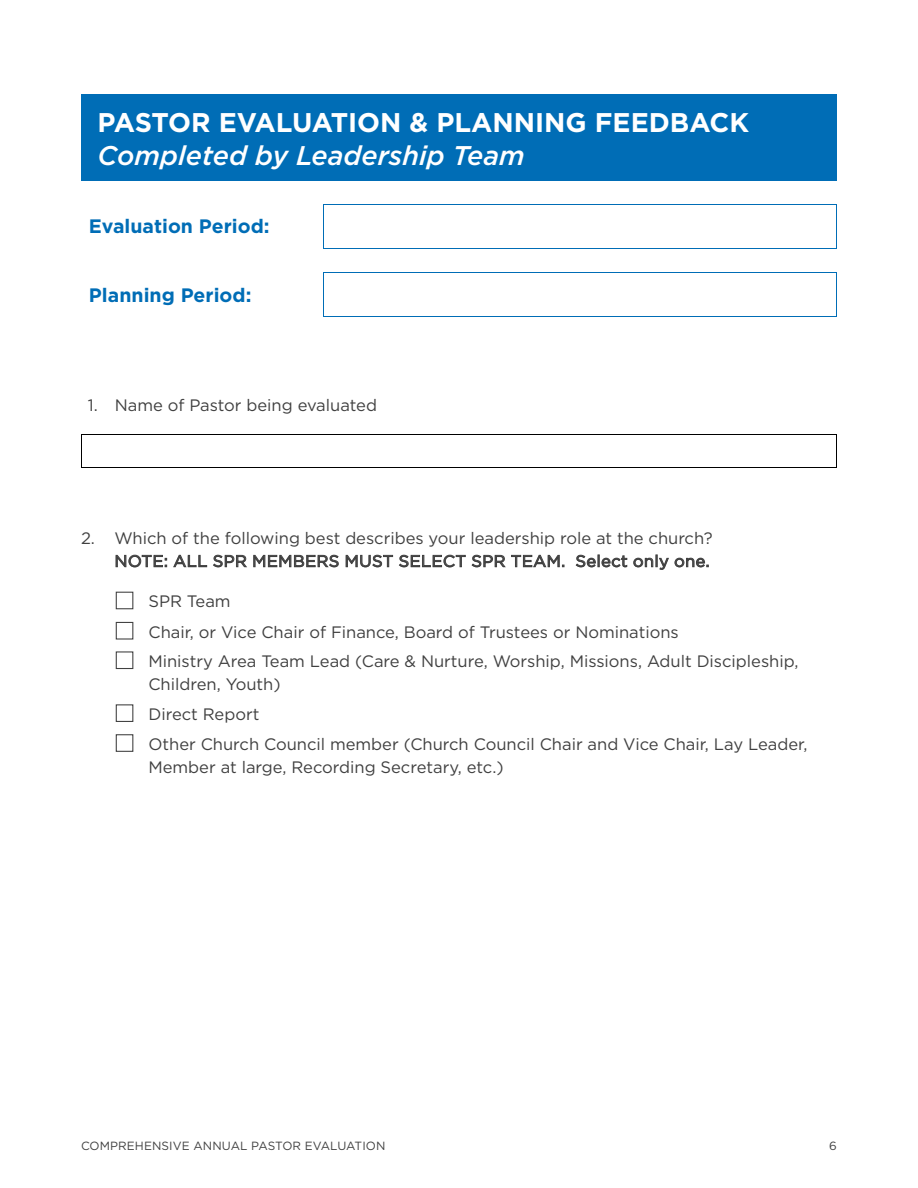
<style>
.page{position:relative;width:918px;height:1188px;background:#fff}
.page>*{position:absolute;margin:0;border:0;box-sizing:border-box;transform-origin:0 0}
.t1{font:700 27px "Gotham";color:#fff}
.t2{font:italic 500 27px "Gotham";color:#fff}
.t3{font:700 19.5px "Gotham";color:#006db6}
.t4{font:16.5px/29.8px "Gotham";color:#404040}
.t5{font:16.2px "Gotham";letter-spacing:.02em;color:#404040}
.t6{font:11.85px "Gotham";letter-spacing:.005em;color:#404040}
</style>
<div class="page">
<hr style="left:324px;top:204px;width:512px;height:1px;background:#006db6">
<hr style="left:323px;top:204px;width:1px;height:44px;background:#006db6">
<hr style="left:836px;top:204px;width:1px;height:44px;background:#006db6">
<hr style="left:325px;top:248px;width:511px;height:1px;background:#006db6">
<hr style="left:325px;top:272px;width:511px;height:1px;background:#006db6">
<hr style="left:323px;top:273px;width:1px;height:43px;background:#006db6">
<hr style="left:324px;top:316px;width:512px;height:1px;background:#006db6">
<hr style="left:836px;top:273px;width:1px;height:43px;background:#006db6">
<hr style="left:82px;top:434px;width:754px;height:1px;background:#000">
<hr style="left:81px;top:435px;width:1px;height:32px;background:#000">
<hr style="left:82px;top:467px;width:754px;height:1px;background:#000">
<hr style="left:836px;top:435px;width:1px;height:32px;background:#000">
<div style="left:116px;top:592px;width:17px;height:17px;border:1px solid #404040"></div>
<div style="left:116px;top:622px;width:17px;height:18px;border:1px solid #404040"></div>
<div style="left:116px;top:651px;width:17px;height:18px;border:1px solid #404040"></div>
<div style="left:116px;top:704px;width:17px;height:18px;border:1px solid #404040"></div>
<div style="left:116px;top:734px;width:17px;height:18px;border:1px solid #404040"></div>
<div style="left:81px;top:94px;width:756px;height:87px;background:#006db6"></div>
<h1 class="t1" style="left:98px;top:105px;width:653px">PASTOR EVALUATION &amp; PLANNING FEEDBACK</h1>
<h1 class="t2" style="left:98px;top:138px;width:429px">Completed by Leadership Team</h1>
<p class="t3" style="left:89px;top:213px;width:182px">Evaluation Period:</p>
<p class="t3" style="left:89px;top:282px;width:164px">Planning Period:</p>
<p class="t4" style="left:88px;top:390px;width:291px">1. Name of Pastor being evaluated</p>
<p class="t4" style="left:81px;top:523px;width:633px">2. Which of the following best describes your leadership role at the church?</p>
<p class="t5" style="left:114px;top:551px;width:597px">NOTE: ALL SPR MEMBERS MUST SELECT SPR TEAM. Select only one.</p>
<p class="t4" style="left:148px;top:586px;width:652px">SPR Team<br>Chair, or Vice Chair of Finance, Board of Trustees or Nominations<br>Ministry Area Team Lead (Care &amp; Nurture, Worship, Missions, Adult Discipleship,</p>
<p class="t4" style="left:148px;top:669px;width:660px">Children, Youth)<br>Direct Report<br>Other Church Council member (Church Council Chair and Vice Chair, Lay Leader,</p>
<p class="t4" style="left:149px;top:751px;width:357px">Member at large, Recording Secretary, etc.)</p>
<p class="t6" style="left:81px;top:1138px;width:306px">COMPREHENSIVE ANNUAL PASTOR EVALUATION</p>
<p class="t6" style="left:829px;top:1138px;width:9px">6</p>
</div>
